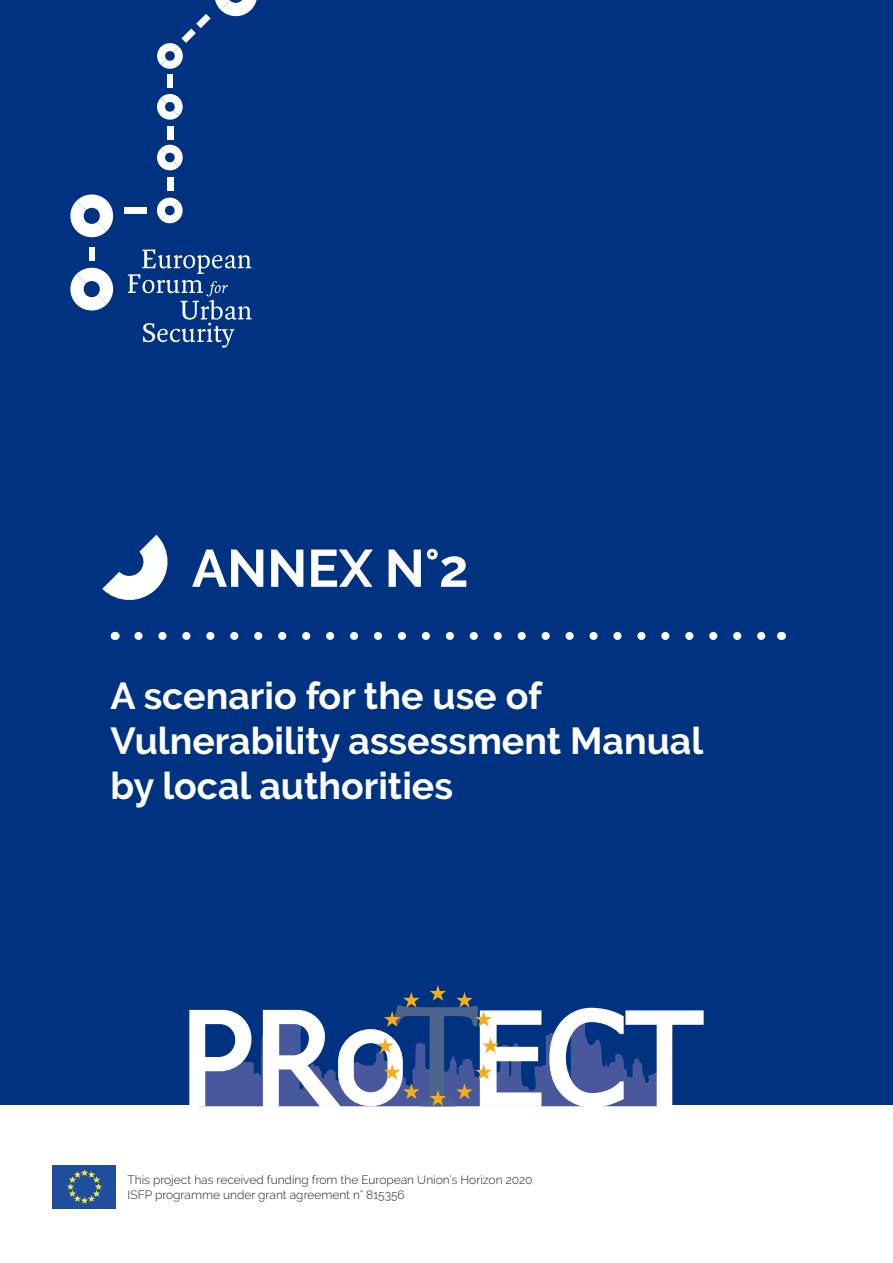
<style>
.page{position:relative;width:893px;height:1263px;background:#fff}
.page>*{position:absolute;margin:0;border:0;box-sizing:border-box;transform-origin:0 0}
.t1{font:700 52.5px "Raleway";color:#fff}
.t2{font:700 37.5px/45px "Raleway";color:#fff}
.t3{font:300 12px/15px "Raleway";color:#231f20}
</style>
<div class="page">
<div style="left:0;top:0;width:893px;height:1104px;background:#003282"></div>
<svg style="left:189px;top:985px;width:515px;height:122px"></svg>
<svg style="left:138px;top:632px;width:628px;height:8px"></svg>
<svg style="left:102px;top:535px;width:66px;height:65px"></svg>
<svg style="left:128px;top:249px;width:124px;height:99px"></svg>
<svg style="left:70px;top:267px;width:44px;height:44px"></svg>
<svg style="left:70px;top:194px;width:44px;height:44px"></svg>
<svg style="left:157px;top:197px;width:26px;height:27px"></svg>
<div style="left:167px;top:177px;width:6px;height:14px;background:#fff"></div>
<div style="left:167px;top:126px;width:6px;height:14px;background:#fff"></div>
<div style="left:89px;top:247px;width:6px;height:14px;background:#fff"></div>
<div style="left:124px;top:207px;width:23px;height:7px;background:#fff"></div>
<div style="left:167px;top:75px;width:6px;height:13px;background:#fff"></div>
<svg style="left:157px;top:0;width:100px;height:69px"></svg>
<svg style="left:157px;top:94px;width:26px;height:26px"></svg>
<svg style="left:157px;top:144px;width:26px;height:27px"></svg>
<div style="left:53px;top:1165px;width:63px;height:43px;background:#1f4e9f"></div>
<svg style="left:68px;top:1170px;width:33px;height:33px"></svg>
<p class="t1" style="left:192px;top:538px;width:278px">ANNEX N°2</p>
<p class="t2" style="left:111px;top:673px;width:594px">A scenario for the use of<br>Vulnerability assessment Manual by local authorities</p>
<p class="t3" style="left:128px;top:1172px;width:407px">This project has received funding from the European Union’s Horizon 2020<br>ISFP programme under grant agreement n° 815356</p>
</div>
